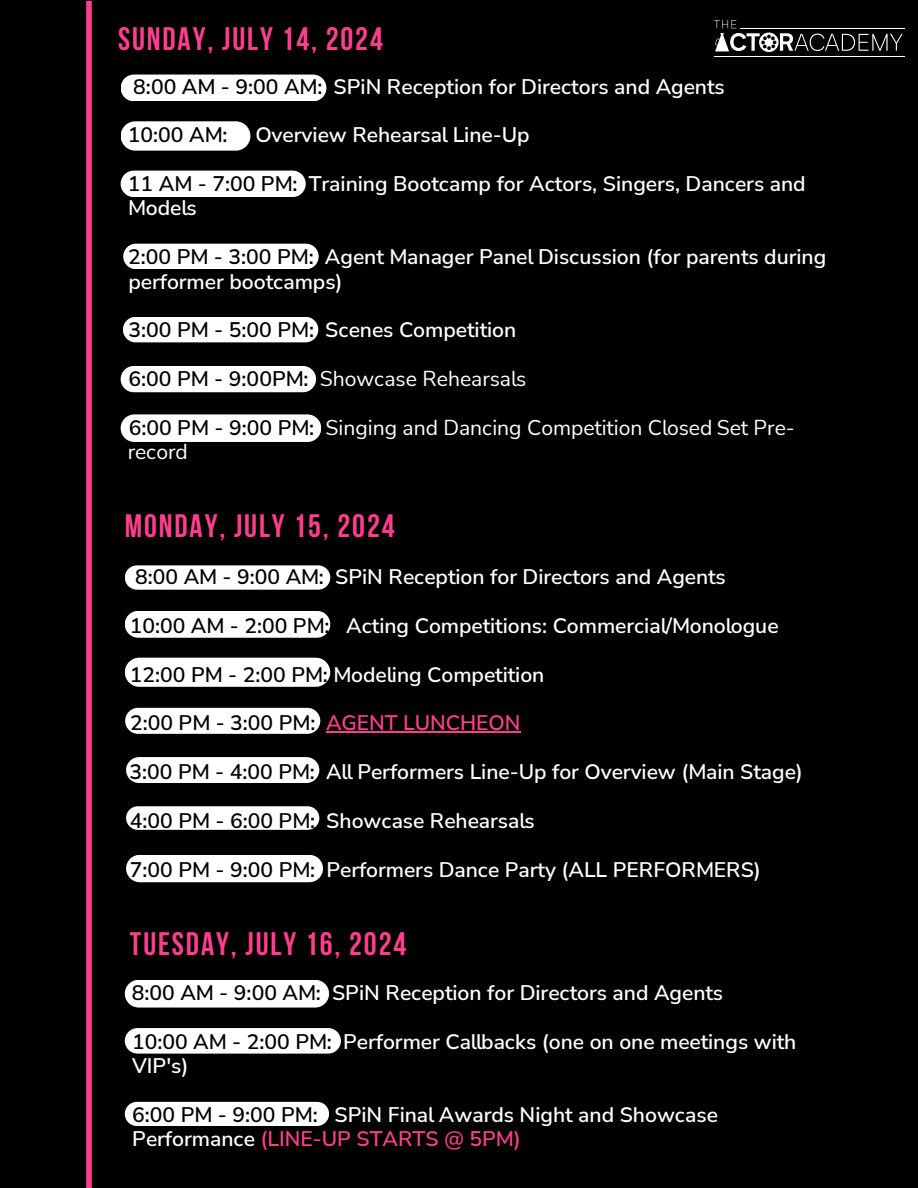
<style>
.page{position:relative;width:918px;height:1188px;background:#fff}
.page>*{position:absolute;margin:0;border:0;box-sizing:border-box;transform-origin:0 0}
.t1{font:700 32.4px "Bebas Neue";letter-spacing:.06em;color:#fd3e8e}
.t2{font:600 21.15px/24.3px "Nunito Sans";color:#fff}
.t3{font:21.15px/24.5px "Nunito Sans";color:#fff}
.t4{font:600 21.15px "Nunito Sans";color:#000}
.s1{color:#000}
.s2{font-weight:600;color:#000}
.s3{color:#fd3e8e}
</style>
<div class="page">
<div style="left:0;top:1px;width:918px;height:1187px;background:#000"></div>
<div style="left:86px;top:1px;width:6px;height:1187px;background:#fd3e8e"></div>
<svg style="left:125px;top:565px;width:205px;height:25px;background:#f1f1f1"></svg>
<div style="left:125px;top:611px;width:205px;height:27px;background:#fff;border-radius:13px"></div>
<div style="left:126px;top:757px;width:193px;height:26px;background:#fff;border-radius:13px"></div>
<div style="left:126px;top:806px;width:193px;height:24px;background:#fff;border-radius:12px"></div>
<div style="left:126px;top:855px;width:197px;height:27px;background:#fff"></div>
<div style="left:125px;top:708px;width:195px;height:26px;background:#fff;border-radius:13px"></div>
<div style="left:125px;top:658px;width:205px;height:29px;background:#fff;border-radius:15px"></div>
<hr style="left:326px;top:732px;width:194px;height:1px;background:#fd3e8e">
<div style="left:125px;top:980px;width:204px;height:28px;background:#fff;border-radius:14px"></div>
<div style="left:125px;top:1028px;width:216px;height:26px;background:#fff;border-radius:13px"></div>
<div style="left:125px;top:1102px;width:204px;height:24px;background:#fff"></div>
<div style="left:121px;top:75px;width:205px;height:26px;background:#fff"></div>
<div style="left:121px;top:121px;width:129px;height:30px;background:#fff;border-radius:15px"></div>
<div style="left:123px;top:244px;width:196px;height:25px;background:#fff;border-radius:13px"></div>
<div style="left:121px;top:366px;width:195px;height:26px;background:#fff;border-radius:13px"></div>
<div style="left:121px;top:414px;width:200px;height:28px;background:#fff;border-radius:14px"></div>
<div style="left:121px;top:171px;width:185px;height:26px;background:#fff"></div>
<div style="left:123px;top:317px;width:195px;height:25px;background:#fff;border-radius:13px"></div>
<svg style="left:714px;top:20px;width:189px;height:32px"></svg>
<hr style="left:740px;top:28px;width:165px;height:1px;background:#fff">
<hr style="left:714px;top:56px;width:191px;height:1px;background:#fff">
<h1 class="t1" style="left:118px;top:21px;width:266px">SUNDAY, JULY 14, 2024</h1>
<p class="t2" style="left:133px;top:73px;width:593px"><span class="s1">8:00 AM - 9:00 AM:</span> SPiN Reception for Directors and Agents</p>
<p class="t4" style="left:128px;top:120px;width:101px">10:00 AM:</p>
<p class="t2" style="left:255px;top:122px;width:276px">Overview Rehearsal Line-Up</p>
<p class="t2" style="left:128px;top:171px;width:679px"><span class="s1">11 AM - 7:00 PM:</span> Training Bootcamp for Actors, Singers, Dancers and<br>Models</p>
<p class="t2" style="left:128px;top:244px;width:700px"><span class="s1">2:00 PM - 3:00 PM:</span> Agent Manager Panel Discussion (for parents during performer bootcamps)</p>
<p class="t2" style="left:128px;top:317px;width:389px"><span class="s1">3:00 PM - 5:00 PM:</span> Scenes Competition</p>
<p class="t3" style="left:129px;top:366px;width:399px"><span class="s2">6:00 PM - 9:00PM:</span> Showcase Rehearsals</p>
<p class="t3" style="left:128px;top:414px;width:669px"><span class="s2">6:00 PM - 9:00 PM:</span> Singing and Dancing Competition Closed Set Pre&shy;record</p>
<h1 class="t1" style="left:125px;top:508px;width:271px">MONDAY, JULY 15, 2024</h1>
<p class="t2" style="left:135px;top:564px;width:592px"><span class="s1">8:00 AM - 9:00 AM:</span> SPiN Reception for Directors and Agents</p>
<p class="t2" style="left:130px;top:613px;width:650px"><span class="s1">10:00 AM - 2:00 PM:</span> Acting Competitions: Commercial/Monologue</p>
<p class="t2" style="left:130px;top:661px;width:416px"><span class="s1">12:00 PM - 2:00 PM:</span> Modeling Competition</p>
<p class="t4" style="left:130px;top:708px;width:392px">2:00 PM - 3:00 PM: <span class="s3">AGENT LUNCHEON</span></p>
<p class="t2" style="left:130px;top:759px;width:675px"><span class="s1">3:00 PM - 4:00 PM:</span> All Performers Line-Up for Overview (Main Stage)</p>
<p class="t2" style="left:130px;top:808px;width:406px"><span class="s1">4:00 PM - 6:00 PM:</span> Showcase Rehearsals</p>
<p class="t2" style="left:130px;top:856px;width:633px"><span class="s1">7:00 PM - 9:00 PM:</span> Performers Dance Party (ALL PERFORMERS)</p>
<h1 class="t1" style="left:130px;top:926px;width:278px">TUESDAY, JULY 16, 2024</h1>
<p class="t2" style="left:132px;top:980px;width:593px"><span class="s1">8:00 AM - 9:00 AM:</span> SPiN Reception for Directors and Agents</p>
<p class="t2" style="left:132px;top:1028px;width:666px"><span class="s1">10:00 AM - 2:00 PM:</span> Performer Callbacks (one on one meetings with<br>VIP's)</p>
<p class="t2" style="left:132px;top:1101px;width:587px"><span class="s1">6:00 PM - 9:00 PM:</span> SPiN Final Awards Night and Showcase<br>Performance <span class="s3">(LINE-UP STARTS @ 5PM)</span></p>
</div>
